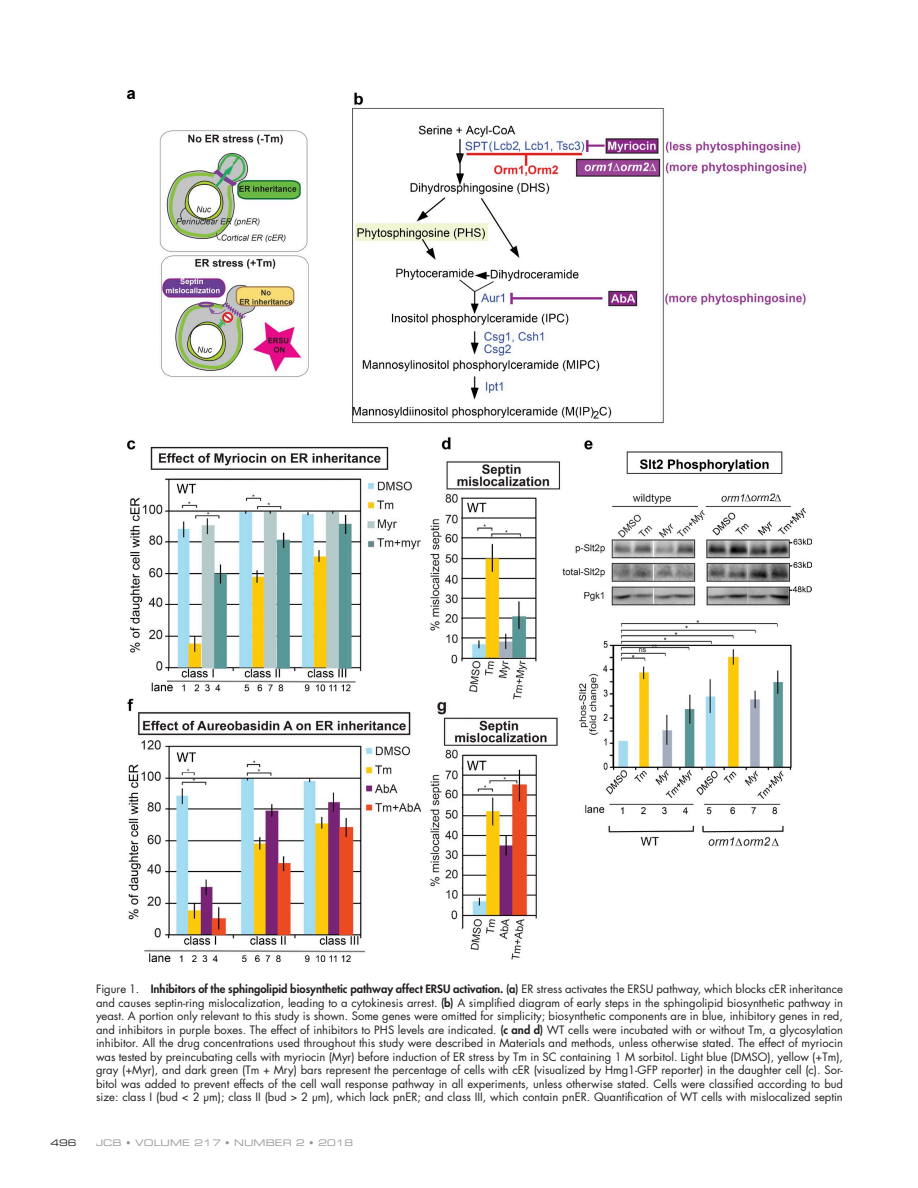
<style>
.page{position:relative;width:918px;height:1188px;background:#fff}
.page>*{position:absolute;margin:0;border:0;box-sizing:border-box;transform-origin:0 0}
.t1{font:11.25px/13.5px "Futura Std";color:#231f20;text-align:justify}
.t2{font:9px "Eurostile LT Std Ex 2";letter-spacing:.01em;color:#949698}
.t3{font:9px "Eurostile LT Std Ex 2";color:#231f20}
.s1{font-weight:800}
</style>
<div class="page">
<img style="left:128px;top:90px;width:684px;height:872px">
<p class="t1" style="left:96px;top:983px;width:749px">Figure 1. <span class="s1">Inhibitors of the sphingolipid biosynthetic pathway affect ERSU activation. (a)</span> ER stress activates the ERSU pathway, which blocks cER inheritance and causes septin-ring mislocalization, leading to a cytokinesis arrest. <span class="s1">(b)</span> A simplified diagram of early steps in the sphingolipid biosynthetic pathway in yeast. A portion only relevant to this study is shown. Some genes were omitted for simplicity; biosynthetic components are in blue, inhibitory genes in red, and inhibitors in purple boxes. The effect of inhibitors to PHS levels are indicated. <span class="s1">(c and d)</span> WT cells were incubated with or without Tm, a glycosylation inhibitor. All the drug concentrations used throughout this study were described in Materials and methods, unless otherwise stated. The effect of myriocin was tested by preincubating cells with myriocin (Myr) before induction of ER stress by Tm in SC containing 1 M sorbitol. Light blue (DMSO), yellow (+Tm), gray (+Myr), and dark green (Tm + Mry) bars represent the percentage of cells with cER (visualized by Hmg1-GFP reporter) in the daughter cell (c). Sor&shy;bitol was added to prevent effects of the cell wall response pathway in all experiments, unless otherwise stated. Cells were classified according to bud size: class I (bud &lt; 2 µm); class II (bud &gt; 2 µm), which lack pnER; and class III, which contain pnER. Quantification of WT cells with mislocalized septin</p>
<p class="t3" style="left:50px;top:1136px;width:28px">496</p>
<p class="t2" style="left:96px;top:1136px;width:259px">JCB • VOLUME 217 • NUMBER 2 • 2018</p>
</div>
